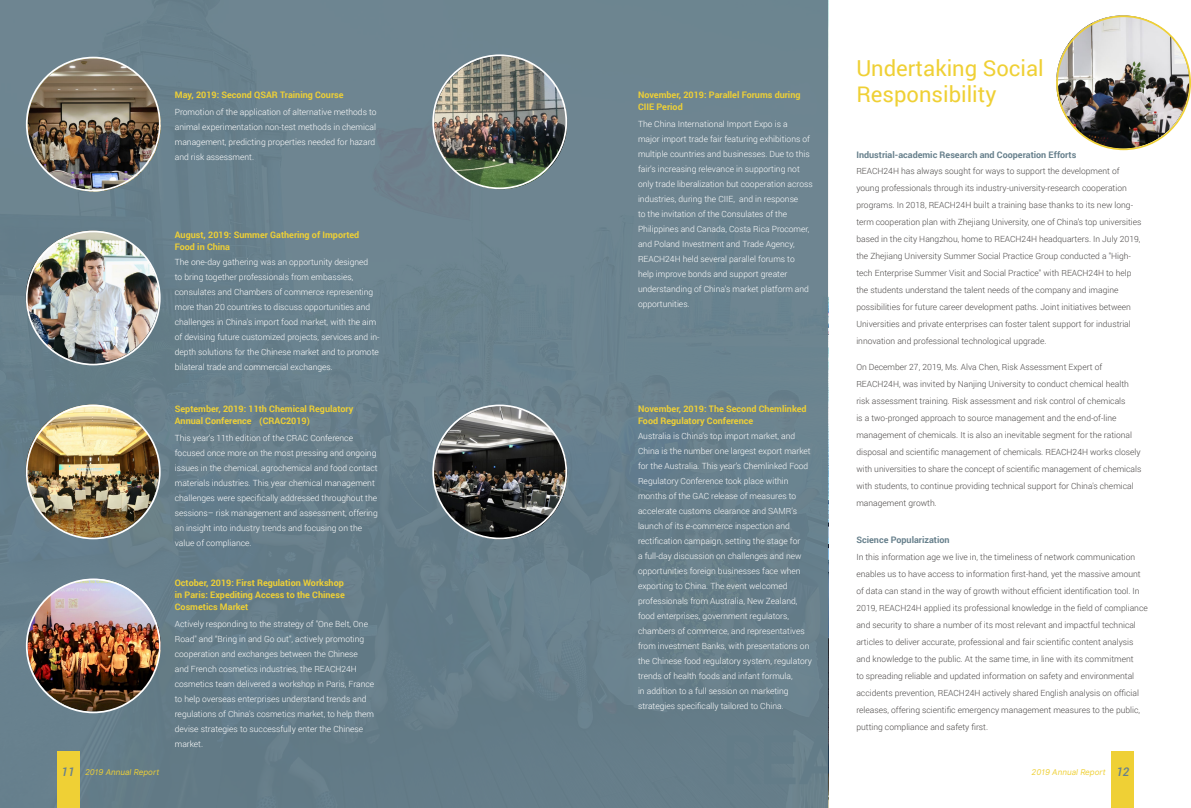
<style>
.page{position:relative;width:1191px;height:808px;background:#fff}
.page>*{position:absolute;margin:0;border:0;box-sizing:border-box;transform-origin:0 0}
.t1{font:22px/26px "Roboto";color:#efd035}
.t2{font:700 9px/12px "Roboto";color:#efd035}
.t3{font:700 9px "Roboto";color:#67808c}
.t4{font:300 8.5px/15px "Roboto";color:#fff}
.t5{font:300 8.5px/17px "Roboto";color:#4c4948}
.t6{font:italic 8px "Inter UI";color:#efd035}
.s1{font-family:"Source Han Sans SC"}
.s2{font-family:"Roboto";font-weight:500;font-size:12px;color:#67808c}
</style>
<div class="page">
<div style="left:0;top:0;width:828px;height:808px;background:#67808c"></div>
<div style="left:57px;top:751px;width:22px;height:57px;background:#efd035"></div>
<div style="left:1111px;top:751px;width:23px;height:57px;background:#efd035"></div>
<img style="left:434px;top:56px;width:133px;height:133px;border-radius:67px">
<img style="left:1056px;top:15px;width:133px;height:133px;border-radius:67px">
<img style="left:28px;top:58px;width:133px;height:133px;border-radius:67px">
<img style="left:26px;top:231px;width:133px;height:133px;border-radius:67px">
<img style="left:28px;top:578px;width:133px;height:133px;border-radius:67px">
<img style="left:435px;top:406px;width:132px;height:125px">
<img style="left:26px;top:405px;width:133px;height:133px;border-radius:67px">
<p class="t2" style="left:175px;top:89px;width:170px">May, 2019: Second QSAR Training Course</p>
<p class="t4" style="left:175px;top:104px;width:203px">Promotion of the application of alternative methods to animal experimentation non-test methods in chemical management, predicting properties needed for hazard and risk assessment.</p>
<p class="t2" style="left:175px;top:229px;width:186px">August, 2019: Summer Gathering of Imported<br>Food in China</p>
<p class="t4" style="left:175px;top:254px;width:206px">The one-day gathering was an opportunity designed<br>to bring together professionals from embassies, consulates and Chambers of commerce representing more than 20 countries to discuss opportunities and challenges in China's import food market, with the aim of devising future customized projects, services and in&shy;depth solutions for the Chinese market and to promote bilateral trade and commercial exchanges.</p>
<p class="t2" style="left:175px;top:403px;width:180px">September, 2019: 11th Chemical Regulatory<br>Annual Conference <span class="s1">（</span>CRAC2019)</p>
<p class="t4" style="left:175px;top:430px;width:204px">This year’s 11th edition of the CRAC Conference focused once more on the most pressing and ongoing issues in the chemical, agrochemical and food contact materials industries. This year chemical management challenges were specifically addressed throughout the sessions– risk management and assessment, offering an insight into industry trends and focusing on the value of compliance.</p>
<p class="t2" style="left:175px;top:577px;width:171px;text-align:justify">October, 2019: First Regulation Workshop in Paris: Expediting Access to the Chinese Cosmetics Market</p>
<p class="t4" style="left:175px;top:616px;width:201px">Actively responding to the strategy of "One Belt, One Road" and “Bring in and Go out", actively promoting cooperation and exchanges between the Chinese<br>and French cosmetics industries, the REACH24H cosmetics team delivered a workshop in Paris, France to help overseas enterprises understand trends and regulations of China's cosmetics market, to help them devise strategies to successfully enter the Chinese market.</p>
<p class="t2" style="left:638px;top:89px;width:164px">November, 2019: Parallel Forums during<br>CIIE Period</p>
<p class="t4" style="left:638px;top:116px;width:176px">The China International Import Expo is a<br>major import trade fair featuring exhibitions of multiple countries and businesses. Due to this fair’s increasing relevance in supporting not only trade liberalization but cooperation across industries, during the CIIE, and in response<br>to the invitation of the Consulates of the Philippines and Canada, Costa Rica Procomer, and Poland Investment and Trade Agency, REACH24H held several parallel forums to<br>help improve bonds and support greater understanding of China’s market platform and opportunities.</p>
<p class="t2" style="left:638px;top:403px;width:170px">November, 2019: The Second Chemlinked<br>Food Regulatory Conference</p>
<p class="t4" style="left:638px;top:428px;width:175px">Australia is China’s top import market, and China is the number one largest export market for the Australia. This year’s Chemlinked Food Regulatory Conference took place within months of the GAC release of measures to accelerate customs clearance and SAMR’s launch of its e-commerce inspection and rectification campaign, setting the stage for<br>a full-day discussion on challenges and new opportunities foreign businesses face when exporting to China. The event welcomed professionals from Australia, New Zealand, food enterprises, government regulators, chambers of commerce, and representatives from investment Banks, with presentations on the Chinese food regulatory system, regulatory trends of health foods and infant formula,<br>in addition to a full session on marketing strategies specifically tailored to China.</p>
<h1 class="t1" style="left:856px;top:54px;width:189px">Undertaking Social<br>Responsibility</h1>
<p class="t3" style="left:856px;top:148px;width:221px">Industrial-academic Research and Cooperation Efforts</p>
<p class="t5" style="left:856px;top:163px;width:286px">REACH24H has always sought for ways to support the development of young professionals through its industry-university-research cooperation programs. In 2018, REACH24H built a training base thanks to its new long&shy;term cooperation plan with Zhejiang University, one of China’s top universities based in the city Hangzhou, home to REACH24H headquarters. In July 2019, the Zhejiang University Summer Social Practice Group conducted a "High&shy;tech Enterprise Summer Visit and Social Practice" with REACH24H to help the students understand the talent needs of the company and imagine possibilities for future career development paths. Joint initiatives between Universities and private enterprises can foster talent support for industrial innovation and professional technological upgrade.</p>
<p class="t5" style="left:856px;top:358px;width:286px">On December 27, 2019, Ms. Alva Chen, Risk Assessment Expert of REACH24H, was invited by Nanjing University to conduct chemical health risk assessment training. Risk assessment and risk control of chemicals<br>is a two-pronged approach to source management and the end-of-line management of chemicals. It is also an inevitable segment for the rational disposal and scientific management of chemicals. REACH24H works closely with universities to share the concept of scientific management of chemicals with students, to continue providing technical support for China's chemical management growth.</p>
<p class="t3" style="left:856px;top:534px;width:95px">Science Popularization</p>
<p class="t5" style="left:856px;top:548px;width:293px">In this information age we live in, the timeliness of network communication enables us to have access to information first-hand, yet the massive amount of data can stand in the way of growth without efficient identification tool. In 2019, REACH24H applied its professional knowledge in the field of compliance and security to share a number of its most relevant and impactful technical articles to deliver accurate, professional and fair scientific content analysis and knowledge to the public. At the same time, in line with its commitment<br>to spreading reliable and updated information on safety and environmental accidents prevention, REACH24H actively shared English analysis on official releases, offering scientific emergency management measures to the public, putting compliance and safety first.</p>
<p class="t6" style="left:62px;top:766px;width:99px"><span class="s2">11</span> 2019 Annual Report</p>
<p class="t6" style="left:1031px;top:766px;width:99px">2019 Annual Report <span class="s2">12</span></p>
</div>
